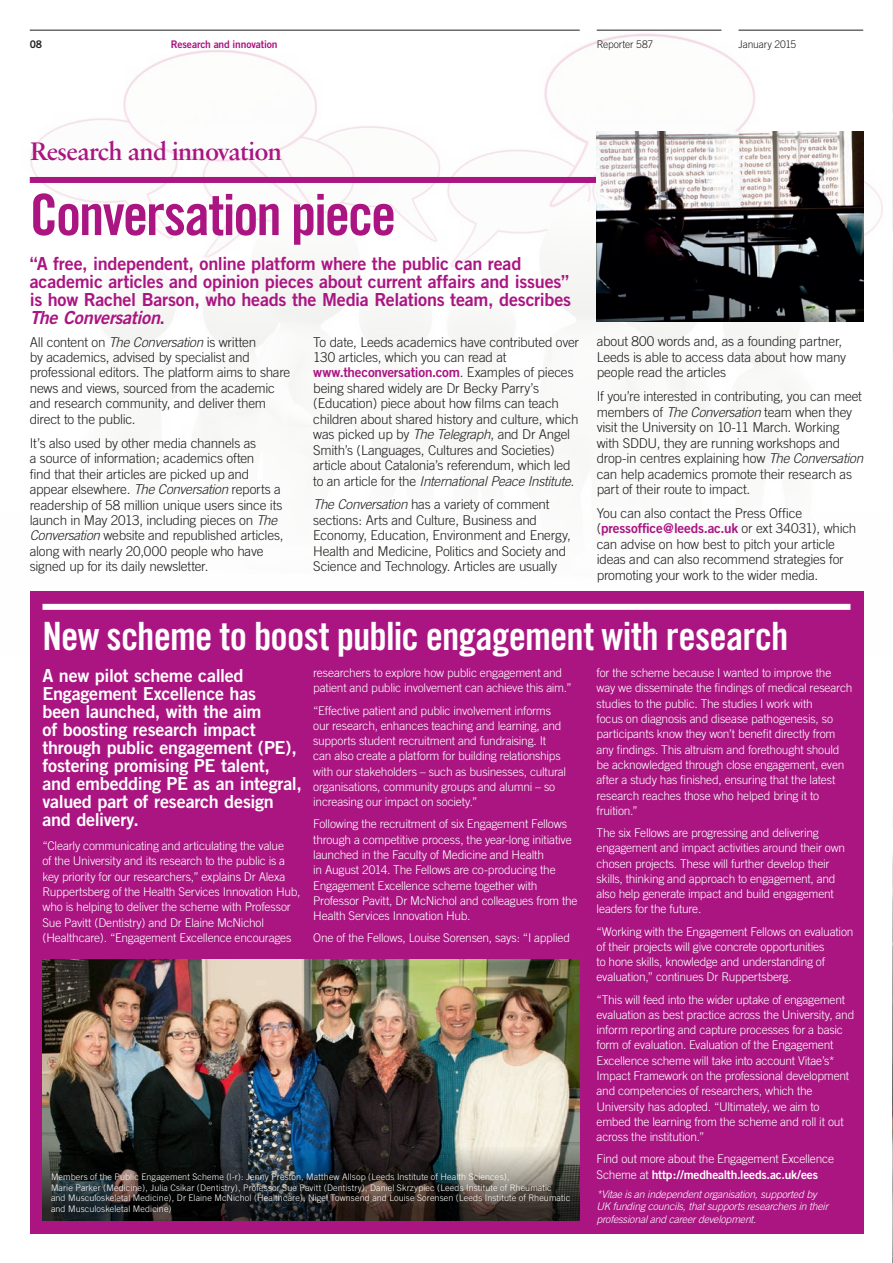
<style>
.page{position:relative;width:893px;height:1263px;background:#fff}
.page>*{position:absolute;margin:0;border:0;box-sizing:border-box;transform-origin:0 0}
.t1{font:57px "Trade Gothic Bold Cond Twenty";letter-spacing:-.04em;color:#aa1582}
.t2{font:39px "Trade Gothic Bold Cond Twenty";letter-spacing:-.02em;color:#fff}
.t3{font:27px "Sabon Semi Bold PL";letter-spacing:-.03em;color:#aa1582}
.t4{font:18px/18px "Trade Gothic Bold Two";letter-spacing:-.015em;color:#fff}
.t5{font:18px/18px "Trade Gothic Bold Two";letter-spacing:-.015em;color:#aa1582}
.t6{font:300 13.5px/15.5px "Trade Gothic";letter-spacing:-.02em;color:#231f20}
.t7{font:13.5px "Trade Gothic Bold Two";letter-spacing:-.015em;color:#aa1582}
.t8{font:300 12px/15.3px "Trade Gothic";letter-spacing:-.02em;color:#fff}
.t9{font:12px "Trade Gothic Bold Two";letter-spacing:-.015em;color:#fff}
.t10{font:italic 300 10.5px/12px "Trade Gothic";letter-spacing:-.02em;color:#fff}
.t11{font:300 10.5px "Trade Gothic";letter-spacing:-.015em;color:#231f20}
.t12{font:10.5px "Trade Gothic Bold Two";letter-spacing:-.015em;color:#aa1582}
.t13{font:10.5px "Trade Gothic Bold Two";color:#231f20}
.t14{font:300 9px/10.5px "Trade Gothic";letter-spacing:.015em;color:#fff}
.s1{font-style:italic}
.s2{font-family:"Trade Gothic";font-weight:300;color:#231f20}
.s3{font-family:"Trade Gothic";font-weight:300}
</style>
<div class="page">
<img style="left:29px;top:29px;width:854px;height:637px">
<img style="left:892px;top:0;width:1px;height:324px">
<img style="left:892px;top:855px;width:1px;height:408px">
<hr style="left:30px;top:30px;width:550px;height:1px;background:#231f20">
<hr style="left:597px;top:30px;width:124px;height:1px;background:#231f20">
<hr style="left:738px;top:30px;width:125px;height:1px;background:#231f20">
<div style="left:30px;top:177px;width:833px;height:6px;background:#aa1582"></div>
<img style="left:597px;top:131px;width:266px;height:190px">
<div style="left:30px;top:591px;width:833px;height:642px;background:#aa1582"></div>
<img style="left:43px;top:959px;width:537px;height:184px">
<div style="left:43px;top:604px;width:807px;height:6px;background:#fff"></div>
<svg style="left:43px;top:1143px;width:537px;height:77px;background:#333535"></svg>
<p class="t13" style="left:30px;top:37px;width:14px">08</p>
<p class="t12" style="left:171px;top:37px;width:108px">Research and innovation</p>
<p class="t11" style="left:597px;top:38px;width:58px">Reporter 587</p>
<p class="t11" style="left:738px;top:38px;width:59px">January 2015</p>
<h3 class="t3" style="left:30px;top:135px;width:254px">Research and innovation</h3>
<h1 class="t1" style="left:30px;top:180px;width:368px">Conversation piece</h1>
<h3 class="t5" style="left:30px;top:254px;width:543px">“A free, independent, online platform where the public can read academic articles and opinion pieces about current affairs and issues” is how Rachel Barson, who heads the Media Relations team, describes <span class="s1">The Conversation</span>.</h3>
<p class="t6" style="left:30px;top:334px;width:262px">All content on <span class="s1">The Conversation</span> is written<br>by academics, advised by specialist and professional editors. The platform aims to share news and views, sourced from the academic and research community, and deliver them direct to the public.</p>
<p class="t6" style="left:30px;top:435px;width:255px">It’s also used by other media channels as<br>a source of information; academics often<br>find that their articles are picked up and appear elsewhere. <span class="s1">The Conversation</span> reports a readership of 58 million unique users since its launch in May 2013, including pieces on <span class="s1">The Conversation</span> website and republished articles, along with nearly 20,000 people who have signed up for its daily newsletter.</p>
<p class="t6" style="left:313px;top:334px;width:267px">To date, Leeds academics have contributed over<br>130 articles, which you can read at</p>
<p class="t7" style="left:313px;top:364px;width:262px">www.theconversation.com<span class="s2">. Examples of pieces</span></p>
<p class="t6" style="left:313px;top:380px;width:267px">being shared widely are Dr Becky Parry’s (Education) piece about how films can teach children about shared history and culture, which was picked up by <span class="s1">The Telegraph</span>, and Dr Angel Smith’s (Languages, Cultures and Societies) article about Catalonia’s referendum, which led to an article for the <span class="s1">International Peace Institute.</span></p>
<p class="t6" style="left:313px;top:497px;width:259px"><span class="s1">The Conversation</span> has a variety of comment sections: Arts and Culture, Business and Economy, Education, Environment and Energy, Health and Medicine, Politics and Society and Science and Technology. Articles are usually</p>
<p class="t6" style="left:597px;top:334px;width:251px">about 800 words and, as a founding partner,<br>Leeds is able to access data about how many people read the articles</p>
<p class="t6" style="left:597px;top:389px;width:268px">If you’re interested in contributing, you can meet members of <span class="s1">The Conversation</span> team when they visit the University on 10-11 March. Working with SDDU, they are running workshops and drop-in centres explaining how <span class="s1">The Conversation </span>can help academics promote their research as part of their route to impact.</p>
<p class="t6" style="left:597px;top:505px;width:207px">You can also contact the Press Office</p>
<p class="t7" style="left:597px;top:520px;width:261px"><span class="s2">(</span>pressoffice@leeds.ac.uk <span class="s2">or ext 34031), which</span></p>
<p class="t6" style="left:597px;top:536px;width:249px">can advise on how best to pitch your article ideas and can also recommend strategies for promoting your work to the wider media.</p>
<h2 class="t2" style="left:43px;top:612px;width:747px">New scheme to boost public engagement with research</h2>
<p class="t4" style="left:43px;top:666px;width:261px">A new pilot scheme called<br>Engagement Excellence has<br>been launched, with the aim<br>of boosting research impact through public engagement (PE), fostering promising PE talent, and embedding PE as an integral, valued part of research design and delivery.</p>
<p class="t8" style="left:43px;top:838px;width:259px">“Clearly communicating and articulating the value<br>of the University and its research to the public is a key priority for our researchers,” explains Dr Alexa Ruppertsberg of the Health Services Innovation Hub, who is helping to deliver the scheme with Professor Sue Pavitt (Dentistry) and Dr Elaine McNichol (Healthcare). “Engagement Excellence encourages</p>
<p class="t8" style="left:313px;top:665px;width:260px">researchers to explore how public engagement and patient and public involvement can achieve this aim.”</p>
<p class="t8" style="left:313px;top:702px;width:254px">“Effective patient and public involvement informs our research, enhances teaching and learning, and supports student recruitment and fundraising. It can also create a platform for building relationships with our stakeholders – such as businesses, cultural organisations, community groups and alumni – so increasing our impact on society.”</p>
<p class="t8" style="left:313px;top:816px;width:266px">Following the recruitment of six Engagement Fellows through a competitive process, the year-long initiative launched in the Faculty of Medicine and Health<br>in August 2014. The Fellows are co-producing the Engagement Excellence scheme together with Professor Pavitt, Dr McNichol and colleagues from the Health Services Innovation Hub.</p>
<p class="t8" style="left:313px;top:930px;width:258px">One of the Fellows, Louise Sorensen, says: “I applied</p>
<p class="t14" style="left:51px;top:1172px;width:521px">Members of the Public Engagement Scheme (l-r): Jenny Preston, Matthew Allsop (Leeds Institute of Health Sciences),<br>Marie Parker (Medicine), Julia Csikar (Dentistry), Professor Sue Pavitt (Dentistry), Daniel Skrzypiec (Leeds Institute of Rheumatic<br>and Musculoskeletal Medicine), Dr Elaine McNichol (Healthcare), Nigel Townsend and Louise Sorensen (Leeds Institute of Rheumatic and Musculoskeletal Medicine)</p>
<p class="t8" style="left:597px;top:665px;width:257px">for the scheme because I wanted to improve the way we disseminate the findings of medical research studies to the public. The studies I work with<br>focus on diagnosis and disease pathogenesis, so participants know they won’t benefit directly from any findings. This altruism and forethought should be acknowledged through close engagement, even after a study has finished, ensuring that the latest research reaches those who helped bring it to fruition.”</p>
<p class="t8" style="left:597px;top:825px;width:250px">The six Fellows are progressing and delivering engagement and impact activities around their own chosen projects. These will further develop their skills, thinking and approach to engagement, and also help generate impact and build engagement leaders for the future.</p>
<p class="t8" style="left:597px;top:923px;width:258px">“Working with the Engagement Fellows on evaluation of their projects will give concrete opportunities<br>to hone skills, knowledge and understanding of evaluation,” continues Dr Ruppertsberg.</p>
<p class="t8" style="left:597px;top:991px;width:259px">“This will feed into the wider uptake of engagement evaluation as best practice across the University, and inform reporting and capture processes for a basic form of evaluation. Evaluation of the Engagement Excellence scheme will take into account Vitae’s* Impact Framework on the professional development and competencies of researchers, which the University has adopted. “Ultimately, we aim to embed the learning from the scheme and roll it out across the institution.”</p>
<p class="t8" style="left:597px;top:1151px;width:239px">Find out more about the Engagement Excellence</p>
<p class="t9" style="left:597px;top:1167px;width:223px"><span class="s3">Scheme at</span> http://medhealth.leeds.ac.uk/ees</p>
<p class="t10" style="left:597px;top:1188px;width:233px">*Vitae is an independent organisation, supported by<br>UK funding councils, that supports researchers in their</p>
<p class="t10" style="left:597px;top:1213px;width:161px">professional and career development.</p>
</div>
